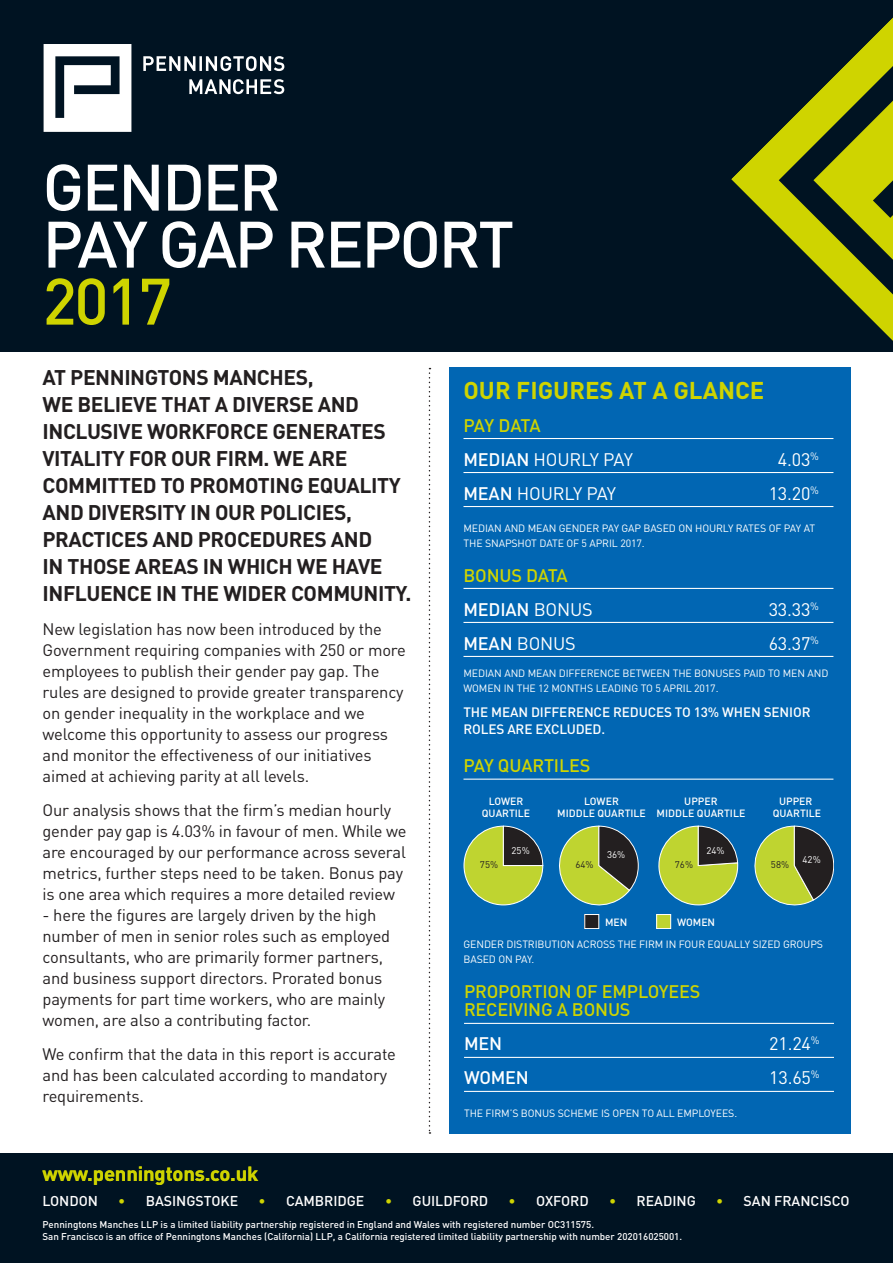
<style>
.page{position:relative;width:893px;height:1263px;background:#fff}
.page>*{position:absolute;margin:0;border:0;box-sizing:border-box;transform-origin:0 0}
.t1{font:500 64.5px/57px "DIN";letter-spacing:-.04em;color:#fff}
.t2{font:700 24px "DIN";color:#cfd400}
.t3{font:700 21px/27px "DIN";letter-spacing:-.02em;color:#231f20}
.t4{font:700 20.25px "DIN";letter-spacing:-.01em;color:#cfd400}
.Body{font:18px "DIN";letter-spacing:-.01em;color:#fff}
.t5{font:500 18px/18px "DIN";letter-spacing:-.01em;color:#cfd400}
.Body-2{font:500 18px "DIN";letter-spacing:-.01em;color:#fff}
.Body-3{font:16.5px/21px "DIN";letter-spacing:-.01em;color:#231f20}
.t6{font:500 14.1px "DIN";color:#fff}
.Body-4{font:500 13.5px/16.5px "DIN";letter-spacing:-.01em;color:#fff}
.Body-5{font:10.5px/15px "DIN";letter-spacing:-.01em;color:#fff}
.t7{font:500 10.5px/12.6px "DIN";color:#fff;text-align:center}
.t8{font:500 9.75px/12px "DIN";color:#fff}
.t9{font:9.6px "DIN";color:#fff}
.t10{font:9.6px "DIN";color:#231f20}
.s1{color:#cfd400}
.s2{font-weight:500}
.s3{font-weight:400}
</style>
<div class="page">
<div style="left:0;top:0;width:893px;height:352px;background:#001322"></div>
<svg style="left:44px;top:44px;width:87px;height:88px"></svg>
<svg style="left:143px;top:56px;width:141px;height:38px"></svg>
<div style="left:0;top:1153px;width:893px;height:110px;background:#001322"></div>
<svg style="left:731px;top:17px;width:162px;height:324px"></svg>
<div style="left:449px;top:367px;width:401px;height:767px;background:#0166b3"></div>
<hr style="left:463px;top:438px;width:370px;height:1px;background:#fff">
<hr style="left:463px;top:472px;width:370px;height:1px;background:#fff">
<hr style="left:463px;top:506px;width:370px;height:1px;background:#fff">
<hr style="left:463px;top:588px;width:370px;height:1px;background:#fff">
<hr style="left:463px;top:622px;width:370px;height:1px;background:#fff">
<hr style="left:463px;top:656px;width:370px;height:1px;background:#fff">
<hr style="left:464px;top:1023px;width:370px;height:1px;background:#fff">
<hr style="left:464px;top:1057px;width:370px;height:1px;background:#fff">
<hr style="left:464px;top:1091px;width:370px;height:1px;background:#fff">
<hr style="left:463px;top:779px;width:370px;height:1px;background:#fff">
<svg style="left:754px;top:826px;width:80px;height:80px"></svg>
<svg style="left:658px;top:825px;width:81px;height:81px"></svg>
<svg style="left:559px;top:825px;width:80px;height:81px"></svg>
<svg style="left:463px;top:825px;width:81px;height:81px"></svg>
<div style="left:657px;top:914px;width:14px;height:14px;background:#bfd430"></div>
<div style="left:656px;top:914px;width:15px;height:15px;border:1px solid #fff"></div>
<div style="left:585px;top:914px;width:14px;height:14px;background:#231f20"></div>
<div style="left:584px;top:914px;width:15px;height:15px;border:1px solid #fff"></div>
<svg style="left:429px;top:368px;width:1px;height:766px"></svg>
<p class="t1" style="left:43px;top:157px;width:473px">GENDER<br>PAY GAP REPORT<br><span class="s1">2017</span></p>
<p class="t3" style="left:43px;top:363px;width:370px">AT PENNINGTONS MANCHES,<br>WE BELIEVE THAT A DIVERSE AND<br>INCLUSIVE WORKFORCE GENERATES<br>VITALITY FOR OUR FIRM. WE ARE<br>COMMITTED TO PROMOTING EQUALITY<br>AND DIVERSITY IN OUR POLICIES,<br>PRACTICES AND PROCEDURES AND<br>IN THOSE AREAS IN WHICH WE HAVE<br>INFLUENCE IN THE WIDER COMMUNITY.</p>
<p class="Body-3" style="left:43px;top:618px;width:365px">New legislation has now been introduced by the Government requiring companies with 250 or more employees to publish their gender pay gap. The rules are designed to provide greater transparency on gender inequality in the workplace and we welcome this opportunity to assess our progress and monitor the effectiveness of our initiatives aimed at achieving parity at all levels.</p>
<p class="Body-3" style="left:43px;top:799px;width:366px">Our analysis shows that the firm’s median hourly gender pay gap is 4.03% in favour of men. While we are encouraged by our performance across several metrics, further steps need to be taken. Bonus pay is one area which requires a more detailed review</p>
<p class="Body-3" style="left:43px;top:904px;width:349px">- here the figures are largely driven by the high number of men in senior roles such as employed consultants, who are primarily former partners, and business support directors. Prorated bonus payments for part time workers, who are mainly women, are also a contributing factor.</p>
<p class="Body-3" style="left:43px;top:1043px;width:355px">We confirm that the data in this report is accurate and has been calculated according to mandatory requirements.</p>
<p class="t4" style="left:43px;top:1160px;width:218px">www.penningtons.co.uk</p>
<p class="t2" style="left:463px;top:375px;width:302px">OUR FIGURES AT A GLANCE</p>
<p class="t5" style="left:463px;top:415px;width:79px">PAY DATA</p>
<p class="Body" style="left:463px;top:448px;width:171px"><span class="s2">MEDIAN</span> HOURLY PAY</p>
<p class="Body" style="left:778px;top:448px;width:43px">4.03<sup>%</sup></p>
<p class="Body" style="left:463px;top:482px;width:154px"><span class="s2">MEAN</span> HOURLY PAY</p>
<p class="Body" style="left:769px;top:482px;width:52px">13.20<sup>%</sup></p>
<p class="Body-5" style="left:463px;top:520px;width:353px">MEDIAN AND MEAN GENDER PAY GAP BASED ON HOURLY RATES OF PAY AT<br>THE SNAPSHOT DATE OF 5 APRIL 2017.</p>
<p class="t5" style="left:463px;top:565px;width:106px">BONUS DATA</p>
<p class="Body-2" style="left:463px;top:597px;width:131px">MEDIAN <span class="s3">BONUS</span></p>
<p class="Body" style="left:769px;top:598px;width:52px">33.33<sup>%</sup></p>
<p class="Body" style="left:463px;top:632px;width:114px"><span class="s2">MEAN</span> BONUS</p>
<p class="Body" style="left:769px;top:632px;width:52px">63.37<sup>%</sup></p>
<p class="Body-5" style="left:463px;top:666px;width:366px">MEDIAN AND MEAN DIFFERENCE BETWEEN THE BONUSES PAID TO MEN AND<br>WOMEN IN THE 12 MONTHS LEADING TO 5 APRIL 2017.</p>
<p class="Body-4" style="left:463px;top:704px;width:348px">THE MEAN DIFFERENCE REDUCES TO 13% WHEN SENIOR<br>ROLES ARE EXCLUDED.</p>
<p class="t5" style="left:463px;top:756px;width:128px">PAY QUARTILES</p>
<p class="t7" style="left:482px;top:794px;width:50px">LOWER<br>QUARTILE</p>
<p class="t9" style="left:512px;top:845px;width:20px">25%</p>
<p class="t10" style="left:480px;top:859px;width:20px">75%</p>
<p class="t7" style="left:557px;top:794px;width:90px">LOWER<br>MIDDLE QUARTILE</p>
<p class="t9" style="left:607px;top:848px;width:20px">36%</p>
<p class="t10" style="left:575px;top:859px;width:20px">64%</p>
<p class="t7" style="left:657px;top:794px;width:90px">UPPER<br>MIDDLE QUARTILE</p>
<p class="t9" style="left:706px;top:845px;width:20px">24%</p>
<p class="t10" style="left:675px;top:859px;width:20px">76%</p>
<p class="t7" style="left:773px;top:794px;width:50px">UPPER<br>QUARTILE</p>
<p class="t9" style="left:802px;top:853px;width:20px">42%</p>
<p class="t10" style="left:771px;top:859px;width:20px">58%</p>
<p class="t7" style="left:605px;top:916px;width:24px">MEN</p>
<p class="t7" style="left:677px;top:916px;width:40px">WOMEN</p>
<p class="Body-5" style="left:463px;top:937px;width:361px">GENDER DISTRIBUTION ACROSS THE FIRM IN FOUR EQUALLY SIZED GROUPS<br>BASED ON PAY.</p>
<p class="t5" style="left:464px;top:982px;width:238px">PROPORTION OF EMPLOYEES<br>RECEIVING A BONUS</p>
<p class="Body-2" style="left:464px;top:1032px;width:40px">MEN</p>
<p class="Body" style="left:769px;top:1033px;width:52px">21.24<sup>%</sup></p>
<p class="Body-2" style="left:464px;top:1066px;width:66px">WOMEN</p>
<p class="Body" style="left:769px;top:1067px;width:52px">13.65<sup>%</sup></p>
<p class="Body-5" style="left:464px;top:1105px;width:275px">THE FIRM’S BONUS SCHEME IS OPEN TO ALL EMPLOYEES.</p>
<p class="t6" style="left:43px;top:1192px;width:57px">LONDON</p>
<p class="t6" style="left:118px;top:1192px;width:121px"><span class="s1">•</span> BASINGSTOKE</p>
<p class="t6" style="left:259px;top:1192px;width:107px"><span class="s1">•</span> CAMBRIDGE</p>
<p class="t6" style="left:385px;top:1192px;width:105px"><span class="s1">•</span> GUILDFORD</p>
<p class="t6" style="left:509px;top:1192px;width:82px"><span class="s1">•</span> OXFORD</p>
<p class="t6" style="left:609px;top:1192px;width:88px"><span class="s1">•</span> READING</p>
<p class="t6" style="left:716px;top:1192px;width:135px"><span class="s1">•</span> SAN FRANCISCO</p>
<p class="t8" style="left:43px;top:1218px;width:641px">Penningtons Manches LLP is a limited liability partnership registered in England and Wales with registered number OC311575.<br>San Francisco is an office of Penningtons Manches (California) LLP, a California registered limited liability partnership with number 202016025001.</p>
</div>
